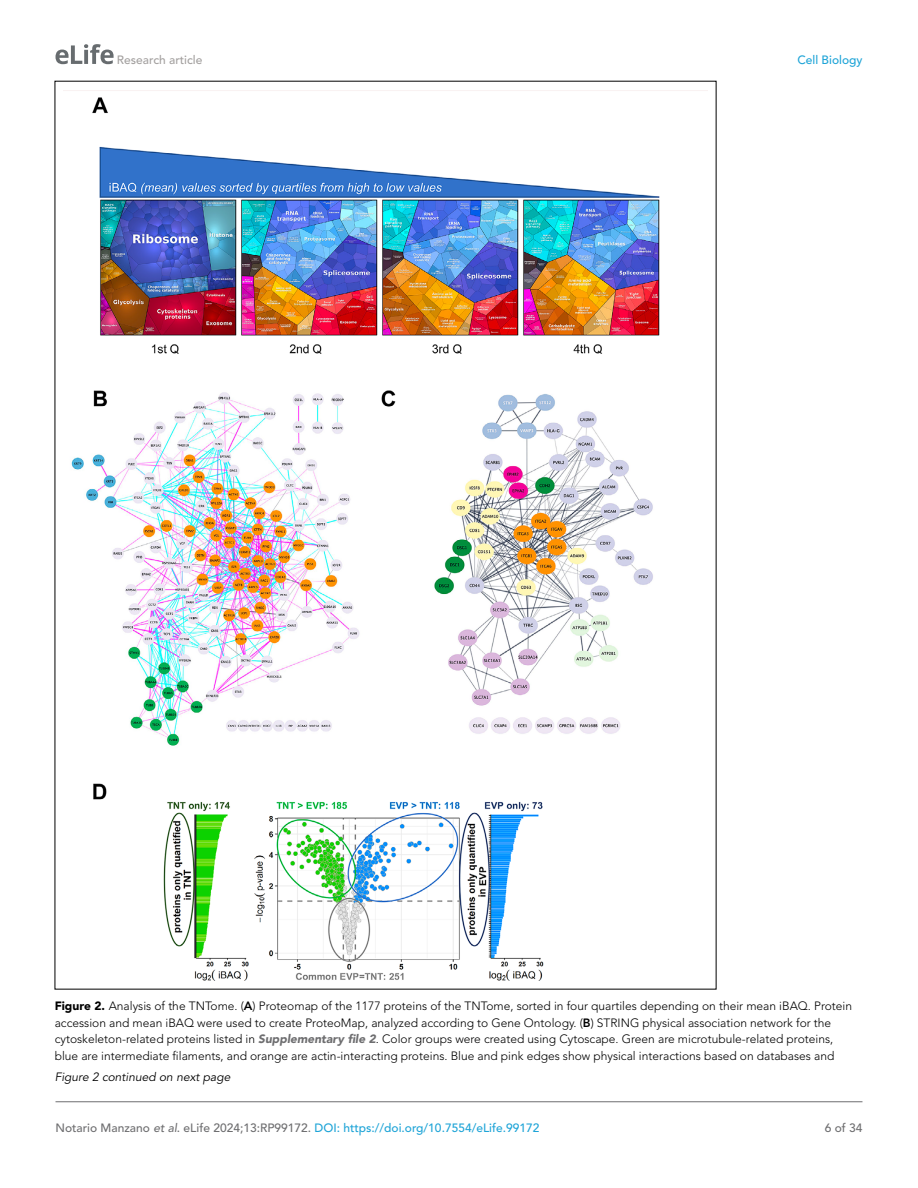
<style>
.page{position:relative;width:918px;height:1188px;background:#fff}
.page>*{position:absolute;margin:0;border:0;box-sizing:border-box;transform-origin:0 0}
.t1{font:300 12px/16.5px "Avenir LT Std";color:#000}
.t2{font:500 12px "Avenir LT Std";color:#1ea4d7}
.t3{font:italic 12px "Avenir LT Std";color:#000}
.t4{font:500 12px "Avenir LT Std";color:#a3a09f}
.t5{font:500 12px "Avenir LT Std";color:#6e6e70}
.s1{font-weight:900}
.s2{font-weight:800}
.s3{font-weight:900;font-style:italic;color:#6e6e70}
.s4{color:#6e6e70}
.s5{font-style:italic;color:#6e6e70}
</style>
<div class="page">
<svg style="left:56px;top:44px;width:58px;height:20px"></svg>
<hr style="left:56px;top:1101px;width:806px;height:1px;background:#6e6e70">
<img style="left:64px;top:90px;width:643px;height:890px">
<p class="t4" style="left:117px;top:53px;width:87px">Research article</p>
<p class="t2" style="left:797px;top:53px;width:67px">Cell Biology</p>
<p class="t1" style="left:55px;top:998px;width:799px"><span class="s1">Figure 2.</span> Analysis of the TNTome. (<span class="s2">A</span>) Proteomap of the 1177 proteins of the TNTome, sorted in four quartiles depending on their mean iBAQ. Protein accession and mean iBAQ were used to create ProteoMap, analyzed according to Gene Ontology. (<span class="s2">B</span>) STRING physical association network for the cytoskeleton-related proteins listed in <span class="s3">Supplementary file 2</span>. Color groups were created using Cytoscape. Green are microtubule-related proteins, blue are intermediate filaments, and orange are actin-interacting proteins. Blue and pink edges show physical interactions based on databases and</p>
<p class="t3" style="left:55px;top:1070px;width:177px">Figure 2 continued on next page</p>
<p class="t2" style="left:56px;top:1121px;width:485px"><span class="s4">Notario Manzano</span> <span class="s5">et al</span><span class="s4">. eLife 2024;13:RP99172.</span> DOI: https://doi.org/10.7554/eLife.99172</p>
<p class="t5" style="left:825px;top:1121px;width:39px">6 of 34</p>
</div>
